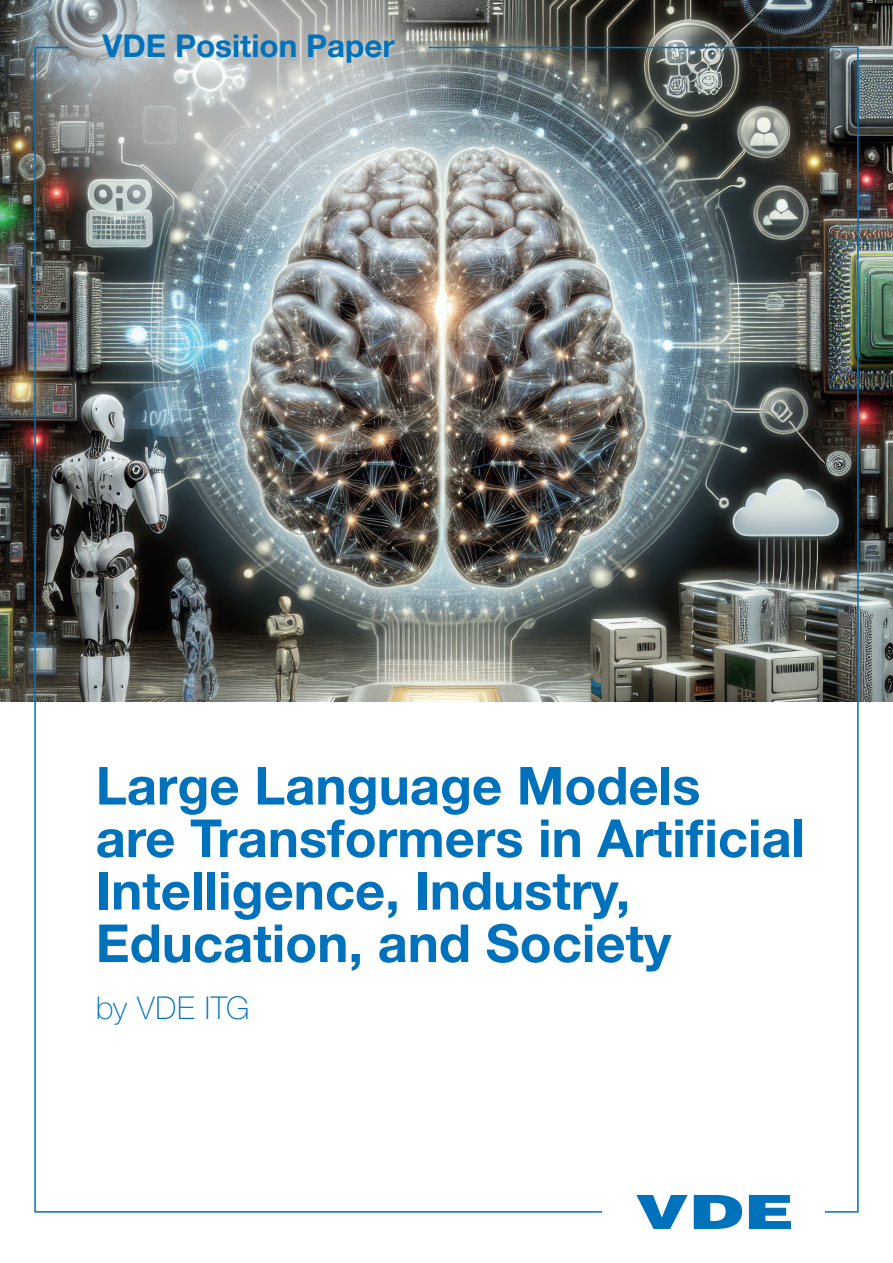
<style>
.page{position:relative;width:893px;height:1263px;background:#fff}
.page>*{position:absolute;margin:0;border:0;box-sizing:border-box;transform-origin:0 0}
.Titel_Head_minimal{font:700 52.5px/52.5px "Helvetica Neue LT Std";color:#0072bc}
.Titel_Rubrik{font:700 31.5px "Helvetica Neue LT Std";color:#0072bc}
.Titel_Subline{font:100 31.5px "Helvetica Neue LT Std";letter-spacing:.015em;color:#0072bc}
</style>
<div class="page">
<img style="left:0;top:0;width:893px;height:702px">
<img style="left:0;top:0;width:472px;height:252px">
<img style="left:34px;top:46px;width:825px;height:1167px">
<div style="left:602px;top:1195px;width:223px;height:34px;background:#fff"></div>
<svg style="left:636px;top:1195px;width:52px;height:34px"></svg>
<svg style="left:694px;top:1195px;width:48px;height:34px"></svg>
<svg style="left:749px;top:1195px;width:42px;height:34px"></svg>
<p class="Titel_Rubrik" style="left:103px;top:26px;width:294px">VDE Position Paper</p>
<p class="Titel_Head_minimal" style="left:96px;top:758px;width:711px">Large Language Models<br>are Transformers in Artificial<br>Intelligence, Industry,<br>Education, and Society</p>
<p class="Titel_Subline" style="left:96px;top:989px;width:155px">by VDE ITG</p>
</div>
